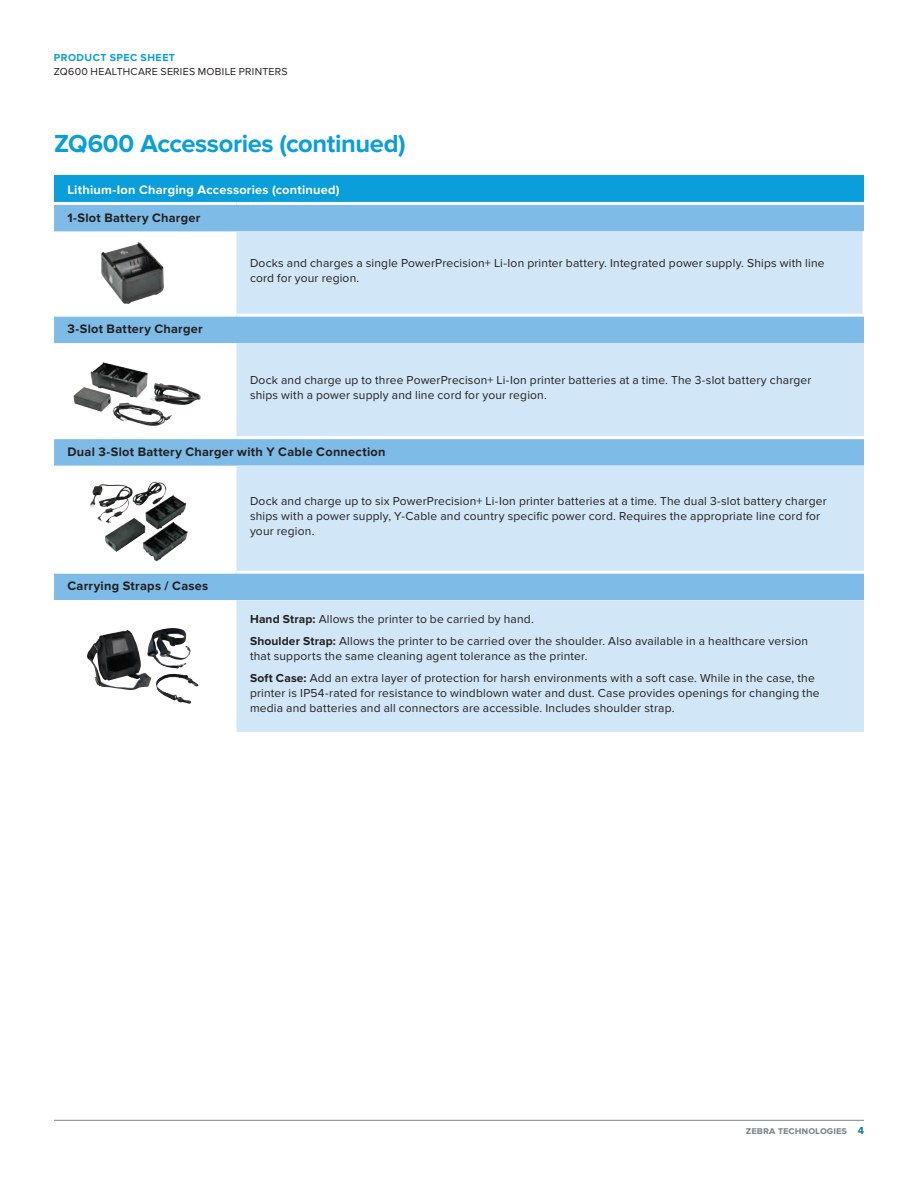
<style>
.page{position:relative;width:918px;height:1188px;background:#fff}
.page>*{position:absolute;margin:0;border:0;box-sizing:border-box;transform-origin:0 0}
.t1{font:700 25.5px "Proxima Nova";letter-spacing:-.015em;color:#0a9edb}
.t2{font:700 12.75px "Proxima Nova";letter-spacing:.025em;color:#231f20}
.t3{font:700 12.75px "Proxima Nova";letter-spacing:.02em;color:#fff}
.t4{font:12px/15px "Proxima Nova";letter-spacing:.015em;color:#231f20}
.t5{font:10.5px "Proxima Nova";letter-spacing:.025em;color:#231f20}
.t6{font:700 10.5px "Proxima Nova";color:#7e868d}
.t7{font:700 10.5px "Proxima Nova";letter-spacing:.045em;color:#0a9edb}
.s1{font-weight:700}
.s2{color:#007cb1}
</style>
<div class="page">
<div style="left:54px;top:176px;width:810px;height:27px;background:#0a9edb"></div>
<svg style="left:54px;top:205px;width:810px;height:261px;fill:#7ebce7"></svg>
<svg style="left:237px;top:231px;width:627px;height:501px;background:#c7e1f4"></svg>
<div style="left:54px;top:572px;width:810px;height:28px;background:#7ebce7"></div>
<svg style="left:862px;top:231px;width:2px;height:83px"></svg>
<hr style="left:54px;top:314px;width:183px;height:3px;background:#fff">
<hr style="left:237px;top:314px;width:629px;height:3px;background:#fff">
<hr style="left:54px;top:436px;width:183px;height:3px;background:#fff">
<hr style="left:237px;top:436px;width:627px;height:3px;background:#fff">
<hr style="left:54px;top:202px;width:183px;height:3px;background:#fff">
<hr style="left:237px;top:202px;width:627px;height:3px;background:#fff">
<hr style="left:54px;top:571px;width:183px;height:3px;background:#fff">
<hr style="left:237px;top:571px;width:627px;height:3px;background:#fff">
<img style="left:90px;top:481px;width:98px;height:81px">
<img style="left:66px;top:350px;width:144px;height:86px">
<img style="left:81px;top:238px;width:96px;height:67px">
<img style="left:87px;top:631px;width:50px;height:59px">
<img style="left:147px;top:628px;width:40px;height:41px">
<img style="left:156px;top:674px;width:35px;height:30px">
<hr style="left:54px;top:1120px;width:810px;height:1px;background:#7e868d">
<p class="t7" style="left:54px;top:51px;width:123px">PRODUCT SPEC SHEET</p>
<p class="t5" style="left:54px;top:66px;width:235px">ZQ600 HEALTHCARE SERIES MOBILE PRINTERS</p>
<h1 class="t1" style="left:54px;top:129px;width:353px">ZQ600 Accessories (continued)</h1>
<p class="t3" style="left:68px;top:182px;width:274px">Lithium-Ion Charging Accessories (continued)</p>
<p class="t2" style="left:68px;top:210px;width:134px">1-Slot Battery Charger</p>
<p class="t4" style="left:250px;top:256px;width:576px">Docks and charges a single PowerPrecision+ Li-Ion printer battery. Integrated power supply. Ships with line cord for your region.</p>
<p class="t2" style="left:68px;top:322px;width:137px">3-Slot Battery Charger</p>
<p class="t4" style="left:250px;top:373px;width:563px">Dock and charge up to three PowerPrecison+ Li-Ion printer batteries at a time. The 3-slot battery charger ships with a power supply and line cord for your region.</p>
<p class="t2" style="left:68px;top:444px;width:320px">Dual 3-Slot Battery Charger with Y Cable Connection</p>
<p class="t4" style="left:250px;top:494px;width:578px">Dock and charge up to six PowerPrecision+ Li-Ion printer batteries at a time. The dual 3-slot battery charger ships with a power supply, Y-Cable and country specific power cord. Requires the appropriate line cord for your region.</p>
<p class="t2" style="left:68px;top:579px;width:142px">Carrying Straps / Cases</p>
<p class="t4" style="left:250px;top:608px;width:560px;line-height:21.8px"><span class="s1">Hand Strap:</span> Allows the printer to be carried by hand.<br><span class="s1">Shoulder Strap:</span> Allows the printer to be carried over the shoulder. Also available in a healthcare version</p>
<p class="t4" style="left:250px;top:645px;width:566px;line-height:21.8px">that supports the same cleaning agent tolerance as the printer.<br><span class="s1">Soft Case:</span> Add an extra layer of protection for harsh environments with a soft case. While in the case, the</p>
<p class="t4" style="left:250px;top:685px;width:571px">printer is IP54-rated for resistance to windblown water and dust. Case provides openings for changing the media and batteries and all connectors are accessible. Includes shoulder strap.</p>
<p class="t6" style="left:746px;top:1124px;width:120px">zebra technologies <span class="s2">4</span></p>
</div>
